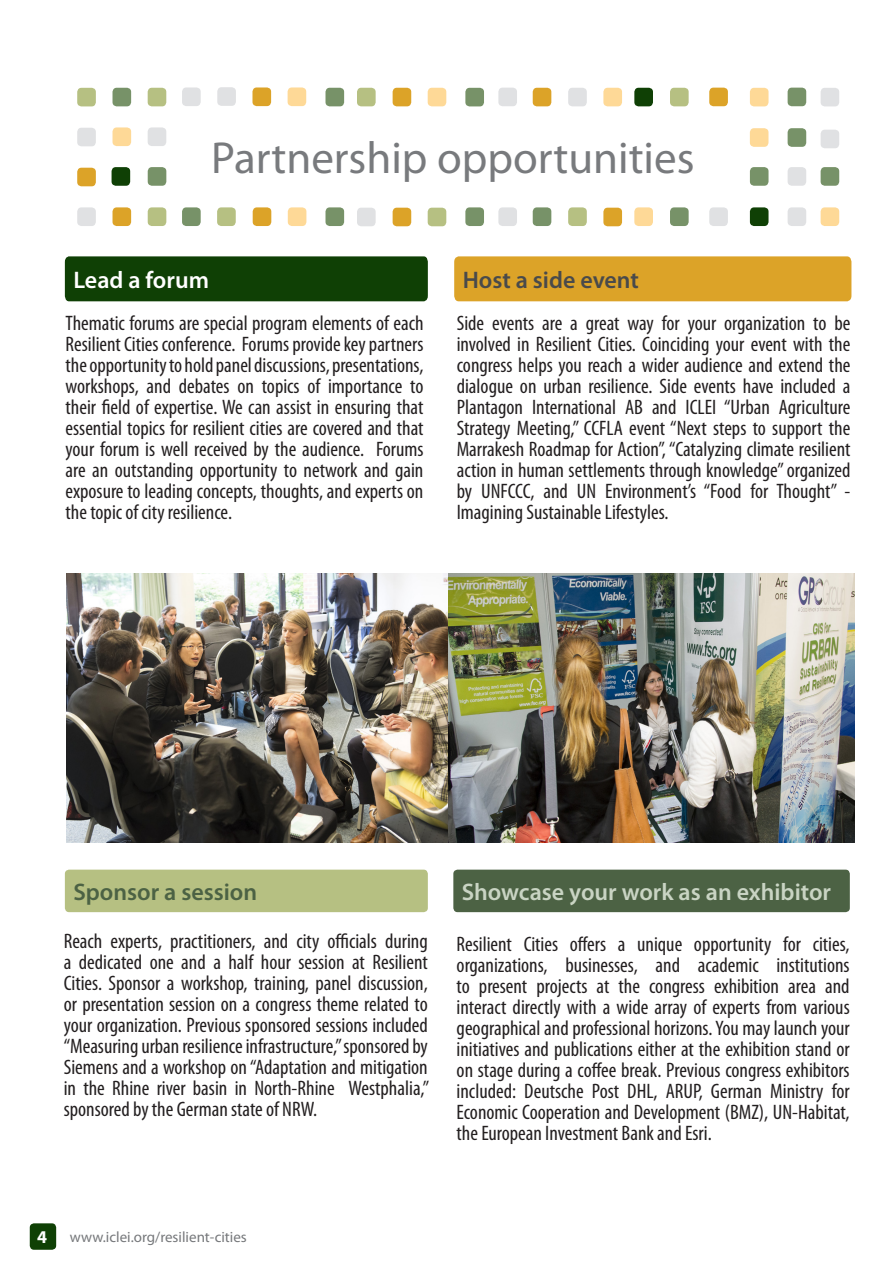
<style>
.page{position:relative;width:893px;height:1263px;background:#fff}
.page>*{position:absolute;margin:0;border:0;box-sizing:border-box;transform-origin:0 0}
.t1{font:45px "Myriad Pro";color:#787a7d}
.t2{font:600 24px "Myriad Pro";color:#c9d4c3}
.t3{font:600 24px "Myriad Pro";color:#4c6244}
.t4{font:600 24px "Myriad Pro";color:#494a4b}
.t5{font:600 24px "Myriad Pro";color:#fff}
.t6{font:condensed 21px/21px "Myriad Pro";color:#231f20;text-align:justify}
.t7{font:700 18px "Myriad Pro";color:#fff}
.t8{font:15px "Myriad Pro";color:#76787b}
</style>
<div class="page">
<div style="left:30px;top:1223px;width:26px;height:27px;background:#0f4005;border-radius:4px"></div>
<img style="left:447px;top:573px;width:408px;height:270px">
<div style="left:65px;top:256px;width:363px;height:45px;background:#0f4005"></div>
<div style="left:65px;top:870px;width:363px;height:42px;background:#b6c082;border-radius:4px"></div>
<div style="left:453px;top:870px;width:397px;height:42px;background:#4c6244;border-radius:4px"></div>
<div style="left:77px;top:88px;width:19px;height:18px;background:#b6c082;border-radius:4px"></div>
<div style="left:77px;top:168px;width:19px;height:18px;background:#dca328;border-radius:4px"></div>
<div style="left:77px;top:207px;width:19px;height:19px;background:#e0e1e3;border-radius:4px"></div>
<div style="left:77px;top:128px;width:19px;height:18px;background:#e0e1e3;border-radius:4px"></div>
<div style="left:113px;top:88px;width:18px;height:18px;background:#779268;border-radius:4px"></div>
<div style="left:112px;top:167px;width:18px;height:19px;background:#0f4005;border-radius:4px"></div>
<div style="left:113px;top:207px;width:18px;height:19px;background:#dca328;border-radius:4px"></div>
<div style="left:148px;top:207px;width:18px;height:19px;background:#b6c082;border-radius:4px"></div>
<div style="left:182px;top:207px;width:19px;height:19px;background:#779268;border-radius:4px"></div>
<div style="left:182px;top:87px;width:19px;height:19px;background:#e0e1e3;border-radius:4px"></div>
<div style="left:217px;top:87px;width:19px;height:19px;background:#e0e1e3;border-radius:4px"></div>
<div style="left:252px;top:87px;width:19px;height:19px;background:#dca328;border-radius:4px"></div>
<div style="left:288px;top:87px;width:18px;height:19px;background:#fed997;border-radius:4px"></div>
<div style="left:217px;top:207px;width:19px;height:19px;background:#b6c082;border-radius:4px"></div>
<div style="left:253px;top:207px;width:18px;height:19px;background:#dca328;border-radius:4px"></div>
<div style="left:288px;top:207px;width:18px;height:19px;background:#fed997;border-radius:4px"></div>
<div style="left:325px;top:207px;width:19px;height:19px;background:#779268;border-radius:4px"></div>
<div style="left:113px;top:127px;width:18px;height:19px;background:#fed997;border-radius:4px"></div>
<div style="left:357px;top:208px;width:19px;height:18px;background:#e0e1e3;border-radius:4px"></div>
<div style="left:393px;top:208px;width:18px;height:18px;background:#dca328;border-radius:4px"></div>
<div style="left:428px;top:208px;width:18px;height:18px;background:#b6c082;border-radius:4px"></div>
<div style="left:498px;top:207px;width:19px;height:19px;background:#e0e1e3;border-radius:4px"></div>
<div style="left:465px;top:207px;width:19px;height:19px;background:#779268;border-radius:4px"></div>
<div style="left:533px;top:207px;width:18px;height:19px;background:#779268;border-radius:4px"></div>
<div style="left:148px;top:88px;width:18px;height:18px;background:#b6c082;border-radius:4px"></div>
<div style="left:325px;top:88px;width:19px;height:18px;background:#779268;border-radius:4px"></div>
<div style="left:357px;top:88px;width:19px;height:18px;background:#b6c082;border-radius:4px"></div>
<div style="left:393px;top:88px;width:18px;height:18px;background:#dca328;border-radius:4px"></div>
<div style="left:428px;top:88px;width:18px;height:18px;background:#fed997;border-radius:4px"></div>
<div style="left:465px;top:88px;width:19px;height:18px;background:#779268;border-radius:4px"></div>
<div style="left:498px;top:88px;width:19px;height:18px;background:#e0e1e3;border-radius:4px"></div>
<div style="left:533px;top:88px;width:18px;height:18px;background:#dca328;border-radius:4px"></div>
<div style="left:568px;top:88px;width:19px;height:18px;background:#e0e1e3;border-radius:4px"></div>
<div style="left:603px;top:88px;width:19px;height:18px;background:#fed997;border-radius:4px"></div>
<div style="left:634px;top:88px;width:19px;height:18px;background:#0f4005;border-radius:4px"></div>
<div style="left:568px;top:207px;width:19px;height:19px;background:#b6c082;border-radius:4px"></div>
<div style="left:148px;top:167px;width:18px;height:19px;background:#779268;border-radius:4px"></div>
<div style="left:670px;top:88px;width:19px;height:18px;background:#b6c082;border-radius:4px"></div>
<div style="left:709px;top:88px;width:19px;height:18px;background:#dca328;border-radius:4px"></div>
<div style="left:750px;top:88px;width:18px;height:18px;background:#fed997;border-radius:4px"></div>
<div style="left:788px;top:88px;width:18px;height:18px;background:#779268;border-radius:4px"></div>
<div style="left:821px;top:88px;width:18px;height:18px;background:#e0e1e3;border-radius:4px"></div>
<div style="left:148px;top:127px;width:18px;height:19px;background:#e0e1e3;border-radius:4px"></div>
<div style="left:750px;top:128px;width:18px;height:19px;background:#fed997;border-radius:4px"></div>
<div style="left:788px;top:128px;width:18px;height:19px;background:#779268;border-radius:4px"></div>
<div style="left:821px;top:130px;width:18px;height:18px;background:#e0e1e3;border-radius:4px"></div>
<div style="left:750px;top:167px;width:18px;height:19px;background:#779268;border-radius:4px"></div>
<div style="left:821px;top:167px;width:18px;height:19px;background:#779268;border-radius:4px"></div>
<div style="left:750px;top:207px;width:18px;height:19px;background:#0f4005;border-radius:4px"></div>
<div style="left:603px;top:208px;width:19px;height:18px;background:#dca328;border-radius:4px"></div>
<div style="left:634px;top:207px;width:19px;height:19px;background:#fed997;border-radius:4px"></div>
<div style="left:670px;top:207px;width:19px;height:19px;background:#779268;border-radius:4px"></div>
<div style="left:709px;top:207px;width:19px;height:19px;background:#e0e1e3;border-radius:4px"></div>
<div style="left:788px;top:167px;width:18px;height:19px;background:#e0e1e3;border-radius:4px"></div>
<div style="left:821px;top:207px;width:18px;height:19px;background:#fed997;border-radius:4px"></div>
<div style="left:788px;top:207px;width:18px;height:19px;background:#e0e1e3;border-radius:4px"></div>
<div style="left:454px;top:256px;width:397px;height:45px;background:#dca328"></div>
<img style="left:66px;top:573px;width:381px;height:270px">
<h1 class="t1" style="left:211px;top:130px;width:485px">Partnership opportunities</h1>
<p class="t5" style="left:73px;top:265px;width:137px">Lead a forum</p>
<p class="t6" style="left:66px;top:312px;width:359px">Thematic forums are special program elements of each Resilient Cities conference. Forums provide key partners the opportunity to hold panel discussions, presentations, workshops, and debates on topics of importance to their field of expertise. We can assist in ensuring that essential topics for resilient cities are covered and that your forum is well received by the audience. Forums are an outstanding opportunity to network and gain exposure to leading concepts, thoughts, and experts on the topic of city resilience.</p>
<p class="t4" style="left:463px;top:265px;width:178px">Host a side event</p>
<p class="t6" style="left:457px;top:312px;width:395px">Side events are a great way for your organization to be involved in Resilient Cities. Coinciding your event with the congress helps you reach a wider audience and extend the dialogue on urban resilience. Side events have included a Plantagon International AB and ICLEI “Urban Agriculture Strategy Meeting,” CCFLA event “Next steps to support the Marrakesh Roadmap for Action”, “Catalyzing climate resilient action in human settlements through knowledge” organized by UNFCCC, and UN Environment’s “Food for Thought” - Imagining Sustainable Lifestyles.</p>
<p class="t3" style="left:73px;top:876px;width:185px">Sponsor a session</p>
<p class="t6" style="left:64px;top:931px;width:367px">Reach experts, practitioners, and city officials during a dedicated one and a half hour session at Resilient Cities. Sponsor a workshop, training, panel discussion, or presentation session on a congress theme related to your organization. Previous sponsored sessions included “Measuring urban resilience infrastructure,” sponsored by Siemens and a workshop on “Adaptation and mitigation in the Rhine river basin in North-Rhine Westphalia,” sponsored by the German state of NRW.</p>
<p class="t2" style="left:462px;top:876px;width:371px">Showcase your work as an exhibitor</p>
<p class="t6" style="left:457px;top:933px;width:395px">Resilient Cities offers a unique opportunity for cities, organizations, businesses, and academic institutions to present projects at the congress exhibition area and interact directly with a wide array of experts from various geographical and professional horizons. You may launch your initiatives and publications either at the exhibition stand or on stage during a coffee break. Previous congress exhibitors included: Deutsche Post DHL, ARUP, German Ministry for Economic Cooperation and Development (BMZ), UN-Habitat, the European Investment Bank and Esri.</p>
<p class="t7" style="left:37px;top:1225px;width:11px">4</p>
<p class="t8" style="left:70px;top:1228px;width:178px">www.iclei.org/resilient-cities</p>
</div>
